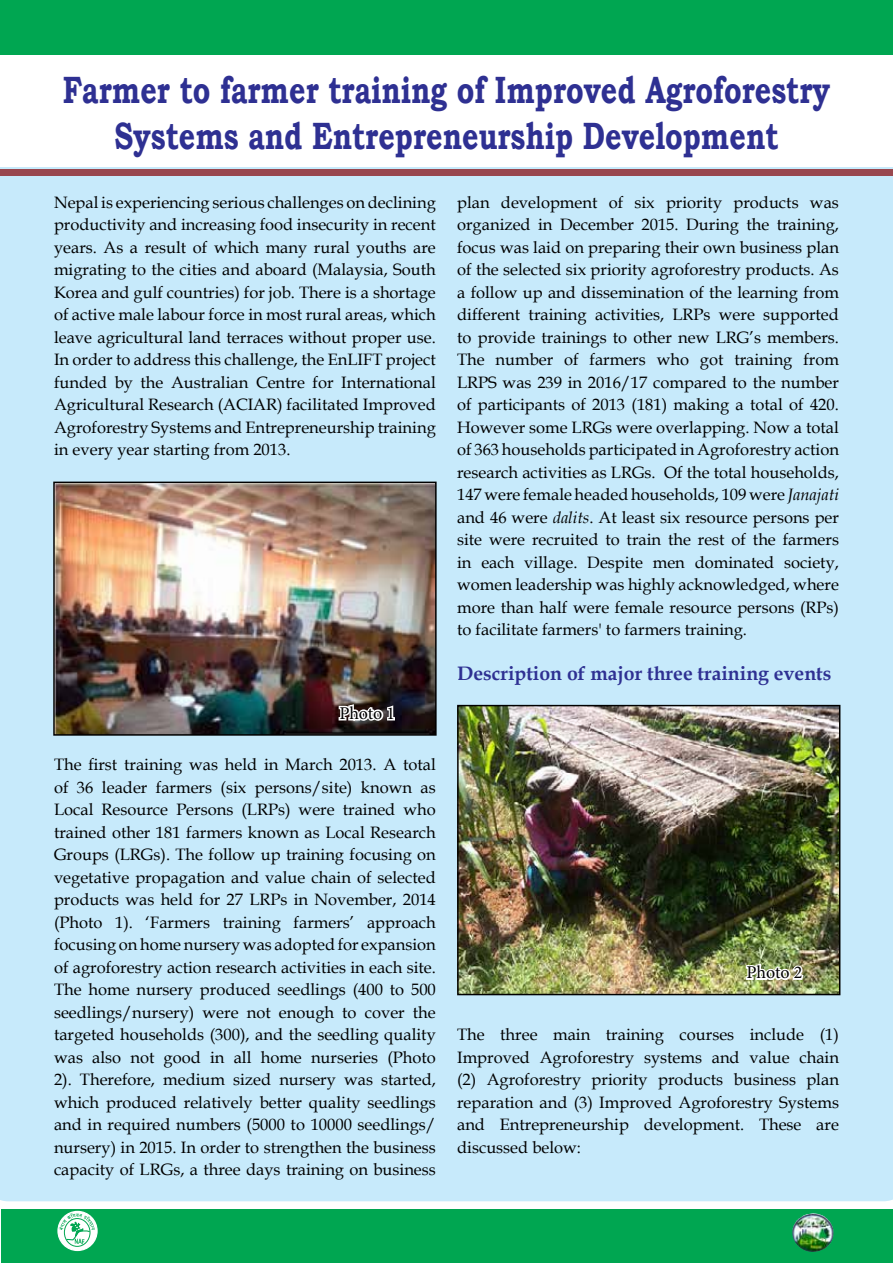
<style>
.page{position:relative;width:893px;height:1263px;background:#fff}
.page>*{position:absolute;margin:0;border:0;box-sizing:border-box;transform-origin:0 0}
.t1{font:700 38.1px/46.5px "Bookman Old Style";color:#2e3092;text-align:center;scale:.75 1}
.t2{font:700 19.5px "Book Antiqua";color:#2e3092}
.t3{font:18px "Minion Pro";letter-spacing:-.005em;color:#000}
.t4{font:16.5px/22.5px "Book Antiqua";color:#000;text-align:justify}
.s1{font-style:italic}
</style>
<div class="page">
<div style="left:1px;top:1209px;width:892px;height:54px;background:#00a651"></div>
<div style="left:0;top:167px;width:893px;height:1034px;background:#c7eafb"></div>
<div style="left:58px;top:1211px;width:39px;height:39px;background:#fff;border-radius:50%"></div>
<div style="left:57px;top:1211px;width:41px;height:40px;border:1px solid #fff;border-radius:50%"></div>
<div style="left:0;top:169px;width:893px;height:7px;background:#98474e"></div>
<div style="left:0;top:0;width:893px;height:54px;background:#00a651"></div>
<img style="left:56px;top:485px;width:378px;height:248px">
<div style="left:53px;top:482px;width:384px;height:254px;border:2px solid #000"></div>
<img style="left:460px;top:708px;width:377px;height:284px">
<div style="left:457px;top:705px;width:383px;height:290px;border:2px solid #000"></div>
<img style="left:792px;top:1213px;width:42px;height:39px">
<div style="left:64px;top:1218px;width:26px;height:29px;border:1px solid #00a651;border-radius:50%"></div>
<svg style="left:59px;top:1213px;width:36px;height:31px"></svg>
<svg style="left:337px;top:702px;width:59px;height:20px"></svg>
<svg style="left:744px;top:961px;width:61px;height:20px"></svg>
<h1 class="t1" style="left:63px;top:66px;width:1024px">Farmer to farmer training of Improved Agroforestry<br>Systems and Entrepreneurship Development</h1>
<p class="t4" style="left:54px;top:190px;width:383px">Nepal is experiencing serious challenges on declining productivity and increasing food insecurity in recent years. As a result of which many rural youths are migrating to the cities and aboard (Malaysia, South Korea and gulf countries) for job. There is a shortage of active male labour force in most rural areas, which leave agricultural land terraces without proper use.<br>In order to address this challenge, the EnLIFT project funded by the Australian Centre for International Agricultural Research (ACIAR) facilitated Improved Agroforestry Systems and Entrepreneurship training in every year starting from 2013.</p>
<p class="t4" style="left:457px;top:191px;width:383px">plan development of six priority products was organized in December 2015. During the training, focus was laid on preparing their own business plan of the selected six priority agroforestry products. As a follow up and dissemination of the learning from different training activities, LRPs were supported to provide trainings to other new LRG’s members.<br>The number of farmers who got training from LRPS was 239 in 2016/17 compared to the number of participants of 2013 (181) making a total of 420.<br>However some LRGs were overlapping. Now a total of 363 households participated in Agroforestry action research activities as LRGs. Of the total households, 147 were female headed households, 109 were <span class="s1">Janajati </span>and 46 were <span class="s1">dalits</span>. At least six resource persons per site were recruited to train the rest of the farmers in each village. Despite men dominated society, women leadership was highly acknowledged, where more than half were female resource persons (RPs) to facilitate farmers' to farmers training.</p>
<p class="t2" style="left:457px;top:660px;width:376px">Description of major three training events</p>
<p class="t3" style="left:339px;top:701px;width:57px">Photo 1</p>
<p class="t4" style="left:54px;top:753px;width:383px">The first training was held in March 2013. A total of 36 leader farmers (six persons/site) known as Local Resource Persons (LRPs) were trained who trained other 181 farmers known as Local Research Groups (LRGs). The follow up training focusing on vegetative propagation and value chain of selected products was held for 27 LRPs in November, 2014 (Photo 1). ‘Farmers training farmers’ approach focusing on home nursery was adopted for expansion of agroforestry action research activities in each site.<br>The home nursery produced seedlings (400 to 500 seedlings/nursery) were not enough to cover the targeted households (300), and the seedling quality was also not good in all home nurseries (Photo 2). Therefore, medium sized nursery was started, which produced relatively better quality seedlings and in required numbers (5000 to 10000 seedlings/ nursery) in 2015. In order to strengthen the business capacity of LRGs, a three days training on business</p>
<p class="t3" style="left:746px;top:960px;width:57px">Photo 2</p>
<p class="t4" style="left:457px;top:1023px;width:383px">The three main training courses include (1)<br>Improved Agroforestry systems and value chain (2) Agroforestry priority products business plan reparation and (3) Improved Agroforestry Systems and Entrepreneurship development. These are discussed below:</p>
</div>
